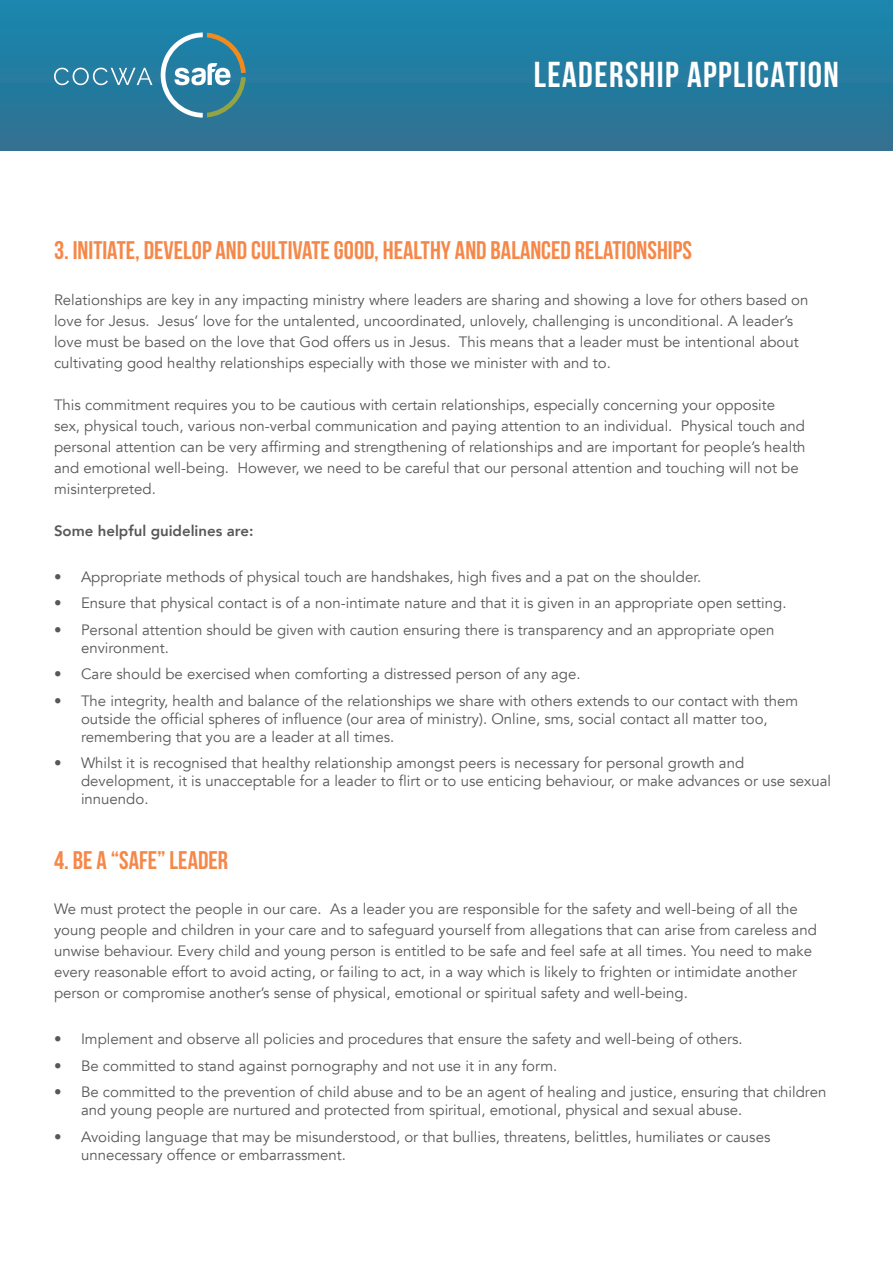
<style>
.page{position:relative;width:893px;height:1263px;background:#fff}
.page>*{position:absolute;margin:0;border:0;box-sizing:border-box;transform-origin:0 0}
.Heading_1{font:700 36px "Bebas Neue";letter-spacing:.04em;color:#fff}
.Heading_3{font:700 25.5px "Bebas Neue";color:#f58849}
.Form_New{font:15px/21px "Avenir";color:#57585a}
.Form_New-2{font:800 15px "Avenir";color:#57585a}
</style>
<div class="page">
<div style="left:0;top:0;width:893px;height:150px;background:linear-gradient(to bottom,#1887af,#317191)"></div>
<svg style="left:54px;top:68px;width:98px;height:17px;background:#5598b4"></svg>
<svg style="left:161px;top:33px;width:85px;height:85px;background:#5393a7"></svg>
<p class="Heading_1" style="left:534px;top:55px;width:307px">LEADERSHIP APPLICATION</p>
<p class="Heading_3" style="left:54px;top:236px;width:639px">3. INITIATE, DEVELOP AND CULTIVATE GOOD, HEALTHY AND BALANCED RELATIONSHIPS</p>
<p class="Form_New" style="left:54px;top:289px;width:756px">Relationships are key in any impacting ministry where leaders are sharing and showing a love for others based on love for Jesus. Jesus’ love for the untalented, uncoordinated, unlovely, challenging is unconditional. A leader’s love must be based on the love that God offers us in Jesus. This means that a leader must be intentional about cultivating good healthy relationships especially with those we minister with and to.</p>
<p class="Form_New" style="left:54px;top:394px;width:753px">This commitment requires you to be cautious with certain relationships, especially concerning your opposite<br>sex, physical touch, various non-verbal communication and paying attention to an individual. Physical touch and personal attention can be very affirming and strengthening of relationships and are important for people’s health and emotional well-being. However, we need to be careful that our personal attention and touching will not be misinterpreted.</p>
<p class="Form_New-2" style="left:54px;top:519px;width:201px">Some helpful guidelines are:</p>
<p class="Form_New" style="left:54px;top:566px;width:649px">• Appropriate methods of physical touch are handshakes, high fives and a pat on the shoulder.</p>
<p class="Form_New" style="left:54px;top:593px;width:734px">• Ensure that physical contact is of a non-intimate nature and that it is given in an appropriate open setting.</p>
<p class="Form_New" style="left:81px;top:621px;width:695px;line-height:18px;text-indent:-27px">• Personal attention should be given with caution ensuring there is transparency and an appropriate open environment.</p>
<p class="Form_New" style="left:54px;top:664px;width:528px">• Care should be exercised when comforting a distressed person of any age.</p>
<p class="Form_New" style="left:81px;top:692px;width:719px;line-height:18px;text-indent:-27px">• The integrity, health and balance of the relationships we share with others extends to our contact with them outside the official spheres of influence (our area of ministry). Online, sms, social contact all matter too, remembering that you are a leader at all times.</p>
<p class="Form_New" style="left:81px;top:754px;width:752px;line-height:18px;text-indent:-27px">• Whilst it is recognised that healthy relationship amongst peers is necessary for personal growth and development, it is unacceptable for a leader to flirt or to use enticing behaviour, or make advances or use sexual innuendo.</p>
<p class="Heading_3" style="left:54px;top:846px;width:176px">4. BE A “SAFE” LEADER</p>
<p class="Form_New" style="left:54px;top:899px;width:764px">We must protect the people in our care. As a leader you are responsible for the safety and well-being of all the young people and children in your care and to safeguard yourself from allegations that can arise from careless and unwise behaviour. Every child and young person is entitled to be safe and feel safe at all times. You need to make every reasonable effort to avoid acting, or failing to act, in a way which is likely to frighten or intimidate another person or compromise another’s sense of physical, emotional or spiritual safety and well-being.</p>
<p class="Form_New" style="left:54px;top:1029px;width:690px">• Implement and observe all policies and procedures that ensure the safety and well-being of others.</p>
<p class="Form_New" style="left:54px;top:1055px;width:505px">• Be committed to stand against pornography and not use it in any form.</p>
<p class="Form_New" style="left:81px;top:1083px;width:747px;line-height:18px;text-indent:-27px">• Be committed to the prevention of child abuse and to be an agent of healing and justice, ensuring that children and young people are nurtured and protected from spiritual, emotional, physical and sexual abuse.</p>
<p class="Form_New" style="left:81px;top:1128px;width:691px;line-height:18px;text-indent:-27px">• Avoiding language that may be misunderstood, or that bullies, threatens, belittles, humiliates or causes unnecessary offence or embarrassment.</p>
</div>
